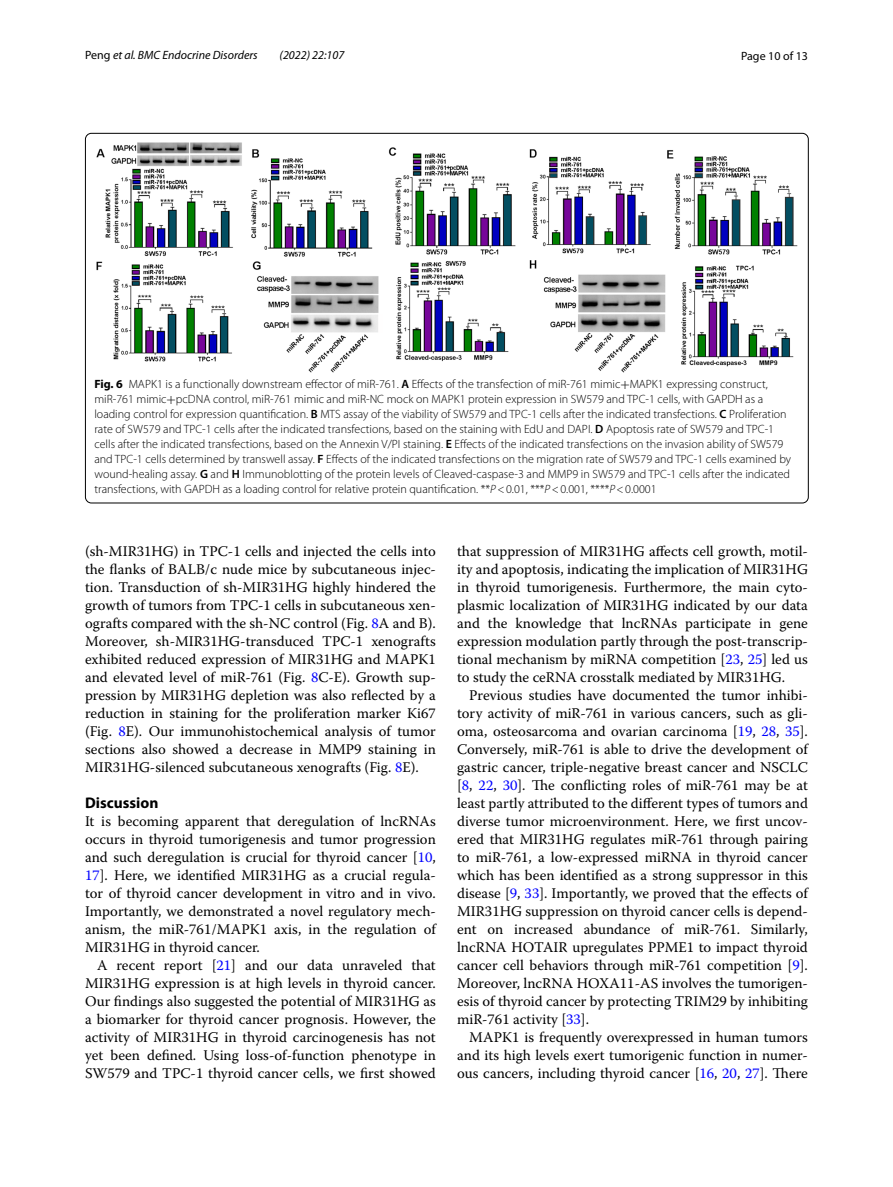
<style>
.page{position:relative;width:893px;height:1187px;background:#fff}
.page>*{position:absolute;margin:0;border:0;box-sizing:border-box;transform-origin:0 0}
.t1{font:700 15.45px "Myriad Pro";color:#000}
.t2{font:14.7px/18px "Warnock Pro";color:#000;text-align:justify}
.t3{font:300 12px/15px "Myriad Pro";color:#000}
.t4{font:italic 12px "Myriad Pro";color:#000}
.t5{font:12px "Myriad Pro";color:#000}
.s1{font-style:normal}
.s2{font-weight:700}
.s3{font-weight:600}
.s4{font-family:"MTSY";font-weight:400}
.s5{font-style:italic}
.s6{color:#00f}
</style>
<div class="page">
<img style="left:97px;top:142px;width:700px;height:231px">
<p class="t4" style="left:85px;top:48px;width:174px"><span class="s1">Peng</span> et al. BMC Endocrine Disorders</p>
<p class="t4" style="left:280px;top:48px;width:66px">(2022) 22:107</p>
<p class="t5" style="left:741px;top:48px;width:68px">Page 10 of 13</p>
<p class="t3" style="left:94px;top:377px;width:698px"><span class="s2">Fig. 6</span> MAPK1 is a functionally downstream effector of miR-761. <span class="s3">A</span> Effects of the transfection of miR-761 mimic<span class="s4">+</span>MAPK1 expressing construct, miR-761 mimic<span class="s4">+</span>pcDNA control, miR-761 mimic and miR-NC mock on MAPK1 protein expression in SW579 and TPC-1 cells, with GAPDH as a loading control for expression quantification. <span class="s3">B</span> MTS assay of the viability of SW579 and TPC-1 cells after the indicated transfections. <span class="s3">C</span> Proliferation rate of SW579 and TPC-1 cells after the indicated transfections, based on the staining with EdU and DAPI. <span class="s3">D</span> Apoptosis rate of SW579 and TPC-1 cells after the indicated transfections, based on the Annexin V/PI staining. <span class="s3">E</span> Effects of the indicated transfections on the invasion ability of SW579 and TPC-1 cells determined by transwell assay. <span class="s3">F</span> Effects of the indicated transfections on the migration rate of SW579 and TPC-1 cells examined by wound-healing assay. <span class="s3">G</span> and <span class="s3">H</span> Immunoblotting of the protein levels of Cleaved-caspase-3 and MMP9 in SW579 and TPC-1 cells after the indicated transfections, with GAPDH as a loading control for relative protein quantification. **<span class="s5">P</span>&lt;0.01, ***<span class="s5">P</span>&lt;0.001, ****<span class="s5">P</span>&lt;0.0001</p>
<p class="t2" style="left:85px;top:541px;width:352px">(sh-MIR31HG) in TPC-1 cells and injected the cells into the flanks of BALB/c nude mice by subcutaneous injec&shy;tion. Transduction of sh-MIR31HG highly hindered the growth of tumors from TPC-1 cells in subcutaneous xen&shy;ografts compared with the sh-NC control (Fig. <span class="s6">8</span>A and B).<br>Moreover, sh-MIR31HG-transduced TPC-1 xenografts exhibited reduced expression of MIR31HG and MAPK1 and elevated level of miR-761 (Fig. <span class="s6">8</span>C-E). Growth sup&shy;pression by MIR31HG depletion was also reflected by a reduction in staining for the proliferation marker Ki67 (Fig. <span class="s6">8</span>E). Our immunohistochemical analysis of tumor sections also showed a decrease in MMP9 staining in MIR31HG-silenced subcutaneous xenografts (Fig. <span class="s6">8</span>E).</p>
<p class="t1" style="left:85px;top:792px;width:75px">Discussion</p>
<p class="t2" style="left:85px;top:811px;width:352px">It is becoming apparent that deregulation of lncRNAs occurs in thyroid tumorigenesis and tumor progression and such deregulation is crucial for thyroid cancer [<span class="s6">10</span>, <span class="s6">17</span>]. Here, we identified MIR31HG as a crucial regula&shy;tor of thyroid cancer development in vitro and in vivo.<br>Importantly, we demonstrated a novel regulatory mech&shy;anism, the miR-761/MAPK1 axis, in the regulation of MIR31HG in thyroid cancer.</p>
<p class="t2" style="left:85px;top:955px;width:352px;text-indent:12px">A recent report [<span class="s6">21</span>] and our data unraveled that MIR31HG expression is at high levels in thyroid cancer.<br>Our findings also suggested the potential of MIR31HG as a biomarker for thyroid cancer prognosis. However, the activity of MIR31HG in thyroid carcinogenesis has not yet been defined. Using loss-of-function phenotype in SW579 and TPC-1 thyroid cancer cells, we first showed</p>
<p class="t2" style="left:457px;top:541px;width:352px">that suppression of MIR31HG affects cell growth, motil&shy;ity and apoptosis, indicating the implication of MIR31HG in thyroid tumorigenesis. Furthermore, the main cyto&shy;plasmic localization of MIR31HG indicated by our data and the knowledge that lncRNAs participate in gene expression modulation partly through the post-transcrip&shy;tional mechanism by miRNA competition [<span class="s6">23</span>, <span class="s6">25</span>] led us to study the ceRNA crosstalk mediated by MIR31HG.</p>
<p class="t2" style="left:457px;top:685px;width:352px;text-indent:12px">Previous studies have documented the tumor inhibi&shy;tory activity of miR-761 in various cancers, such as gli&shy;oma, osteosarcoma and ovarian carcinoma [<span class="s6">19</span>, <span class="s6">28</span>, <span class="s6">35</span>].<br>Conversely, miR-761 is able to drive the development of gastric cancer, triple-negative breast cancer and NSCLC [<span class="s6">8</span>, <span class="s6">22</span>, <span class="s6">30</span>]. The conflicting roles of miR-761 may be at least partly attributed to the different types of tumors and diverse tumor microenvironment. Here, we first uncov&shy;ered that MIR31HG regulates miR-761 through pairing to miR-761, a low-expressed miRNA in thyroid cancer which has been identified as a strong suppressor in this disease [<span class="s6">9</span>, <span class="s6">33</span>]. Importantly, we proved that the effects of MIR31HG suppression on thyroid cancer cells is depend&shy;ent on increased abundance of miR-761. Similarly, lncRNA HOTAIR upregulates PPME1 to impact thyroid cancer cell behaviors through miR-761 competition [<span class="s6">9</span>].<br>Moreover, lncRNA HOXA11-AS involves the tumorigen&shy;esis of thyroid cancer by protecting TRIM29 by inhibiting miR-761 activity [<span class="s6">33</span>].</p>
<p class="t2" style="left:457px;top:1027px;width:352px;text-indent:12px">MAPK1 is frequently overexpressed in human tumors and its high levels exert tumorigenic function in numer&shy;ous cancers, including thyroid cancer [<span class="s6">16</span>, <span class="s6">20</span>, <span class="s6">27</span>]. There</p>
</div>
